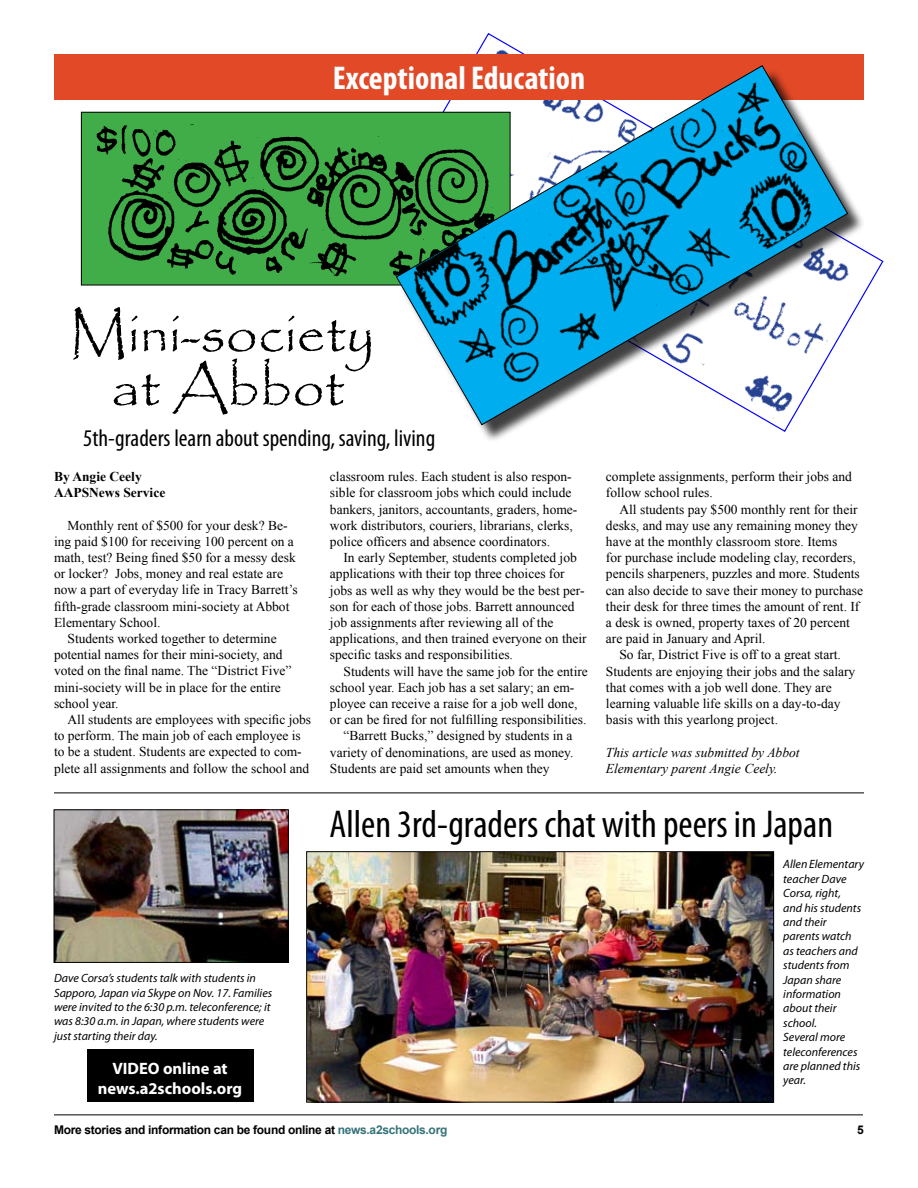
<style>
.page{position:relative;width:918px;height:1188px;background:#fff}
.page>*{position:absolute;margin:0;border:0;box-sizing:border-box;transform-origin:0 0}
.t1{font:57px/54px "Papyrus";color:#000;text-align:center}
.t2{font:condensed 39px "Myriad Pro";color:#000}
.t3{font:700 condensed 33px "Myriad Pro";color:#fff}
.t4{font:condensed 24px "Myriad Pro";color:#000}
.t5{font:700 16.5px/19.8px "Myriad Pro";color:#fff;text-align:center}
.t6{font:13.5px/16.2px "Times New Roman";color:#000}
.t7{font:italic 13.5px/16.2px "Times New Roman";color:#000}
.t8{font:700 13.5px/16.2px "Times New Roman";color:#000}
.t9{font:italic 12px/14.4px "Myriad Pro";color:#000}
.t10{font:700 12px "Arial";letter-spacing:-.025em;color:#000}
.s1{color:#357379}
</style>
<div class="page">
<hr style="left:54px;top:1114px;width:809px;height:1px;background:#000">
<img style="left:83px;top:114px;width:312px;height:169px">
<div style="left:81px;top:112px;width:430px;height:173px;border:1px solid #000"></div>
<div style="left:54px;top:54px;width:810px;height:46px;background:#e14927"></div>
<div style="left:398px;top:68px;width:475px;height:382px;background:#000;opacity:.75"></div>
<svg style="left:395px;top:65px;width:454px;height:361px"></svg>
<div style="left:87px;top:1049px;width:166px;height:53px;background:#000"></div>
<img style="left:56px;top:811px;width:231px;height:150px">
<div style="left:54px;top:809px;width:235px;height:154px;border:1px solid #000"></div>
<img style="left:308px;top:853px;width:464px;height:247px">
<div style="left:306px;top:851px;width:468px;height:251px;border:1px solid #000"></div>
<hr style="left:54px;top:793px;width:810px;height:1px;background:#000">
<h3 class="t3" style="left:333px;top:58px;width:254px">Exceptional Education</h3>
<h1 class="t1" style="left:69px;top:305px;width:307px">Mini-society at Abbot</h1>
<h3 class="t4" style="left:83px;top:423px;width:354px">5th-graders learn about spending, saving, living</h3>
<p class="t8" style="left:54px;top:468px;width:113px">By Angie Ceely<br>AAPSNews Service</p>
<p class="t6" style="left:68px;top:517px;width:222px">Monthly rent of $500 for your desk? Be-</p>
<p class="t6" style="left:54px;top:533px;width:241px">ing paid $100 for receiving 100 percent on a</p>
<p class="t6" style="left:54px;top:549px;width:243px">math, test? Being fined $50 for a messy desk</p>
<p class="t6" style="left:54px;top:565px;width:231px">or locker? Jobs, money and real estate are</p>
<p class="t6" style="left:54px;top:582px;width:245px">now a part of everyday life in Tracy Barrett’s</p>
<p class="t6" style="left:54px;top:598px;width:237px">fifth-grade classroom mini-society at Abbot</p>
<p class="t6" style="left:54px;top:614px;width:108px">Elementary School.</p>
<p class="t6" style="left:68px;top:630px;width:211px">Students worked together to determine</p>
<p class="t6" style="left:54px;top:646px;width:230px">potential names for their mini-society, and</p>
<p class="t6" style="left:54px;top:663px;width:239px">voted on the final name. The “District Five”</p>
<p class="t6" style="left:54px;top:679px;width:228px">mini-society will be in place for the entire</p>
<p class="t6" style="left:54px;top:695px;width:66px">school year.</p>
<p class="t6" style="left:68px;top:711px;width:245px">All students are employees with specific jobs</p>
<p class="t6" style="left:54px;top:727px;width:248px">to perform. The main job of each employee is</p>
<p class="t6" style="left:54px;top:744px;width:249px">to be a student. Students are expected to com-</p>
<p class="t6" style="left:54px;top:760px;width:257px">plete all assignments and follow the school and</p>
<p class="t6" style="left:330px;top:468px;width:249px">classroom rules. Each student is also respon&shy;sible for classroom jobs which could include bankers, janitors, accountants, graders, home&shy;work distributors, couriers, librarians, clerks, police officers and absence coordinators.</p>
<p class="t6" style="left:330px;top:549px;width:258px;text-indent:14px">In early September, students completed job applications with their top three choices for jobs as well as why they would be the best per&shy;son for each of those jobs. Barrett announced job assignments after reviewing all of the applications, and then trained everyone on their specific tasks and responsibilities.</p>
<p class="t6" style="left:343px;top:663px;width:246px">Students will have the same job for the entire</p>
<p class="t6" style="left:330px;top:679px;width:246px">school year. Each job has a set salary; an em-</p>
<p class="t6" style="left:330px;top:695px;width:249px">ployee can receive a raise for a job well done,</p>
<p class="t6" style="left:330px;top:711px;width:258px">or can be fired for not fulfilling responsibilities.</p>
<p class="t6" style="left:343px;top:728px;width:231px">“Barrett Bucks,” designed by students in a</p>
<p class="t6" style="left:330px;top:744px;width:245px">variety of denominations, are used as money.</p>
<p class="t6" style="left:330px;top:760px;width:221px">Students are paid set amounts when they</p>
<p class="t6" style="left:606px;top:468px;width:247px">complete assignments, perform their jobs and follow school rules.</p>
<p class="t6" style="left:619px;top:501px;width:240px">All students pay $500 monthly rent for their</p>
<p class="t6" style="left:606px;top:517px;width:253px">desks, and may use any remaining money they</p>
<p class="t6" style="left:606px;top:533px;width:233px">have at the monthly classroom store. Items</p>
<p class="t6" style="left:606px;top:549px;width:251px">for purchase include modeling clay, recorders,</p>
<p class="t6" style="left:606px;top:566px;width:255px">pencils sharpeners, puzzles and more. Students</p>
<p class="t6" style="left:606px;top:582px;width:259px">can also decide to save their money to purchase</p>
<p class="t6" style="left:606px;top:598px;width:255px">their desk for three times the amount of rent. If</p>
<p class="t6" style="left:606px;top:614px;width:246px">a desk is owned, property taxes of 20 percent</p>
<p class="t6" style="left:606px;top:630px;width:161px">are paid in January and April.</p>
<p class="t6" style="left:619px;top:647px;width:223px">So far, District Five is off to a great start.</p>
<p class="t6" style="left:606px;top:663px;width:251px">Students are enjoying their jobs and the salary</p>
<p class="t6" style="left:606px;top:679px;width:227px">that comes with a job well done. They are</p>
<p class="t6" style="left:606px;top:695px;width:236px">learning valuable life skills on a day-to-day</p>
<p class="t6" style="left:606px;top:711px;width:174px">basis with this yearlong project.</p>
<p class="t7" style="left:606px;top:744px;width:195px">This article was submitted by Abbot<br>Elementary parent Angie Ceely.</p>
<p class="t9" style="left:54px;top:971px;width:220px">Dave Corsa’s students talk with students in Sapporo, Japan via Skype on Nov. 17. Families were invited to the 6:30 p.m. teleconference; it was 8:30 a.m. in Japan, where students were just starting their day.</p>
<p class="t5" style="left:98px;top:1058px;width:146px">VIDEO online at news.a2schools.org</p>
<h2 class="t2" style="left:329px;top:801px;width:505px">Allen 3rd-graders chat with peers in Japan</h2>
<p class="t9" style="left:783px;top:857px;width:82px">Allen Elementary teacher Dave<br>Corsa, right,<br>and his students and their parents watch as teachers and students from<br>Japan share information about their school.<br>Several more teleconferences are planned this year.</p>
<p class="t10" style="left:54px;top:1122px;width:395px">More stories and information can be found online at <span class="s1">news.a2schools.org</span></p>
<p class="t10" style="left:857px;top:1122px;width:8px">5</p>
</div>
